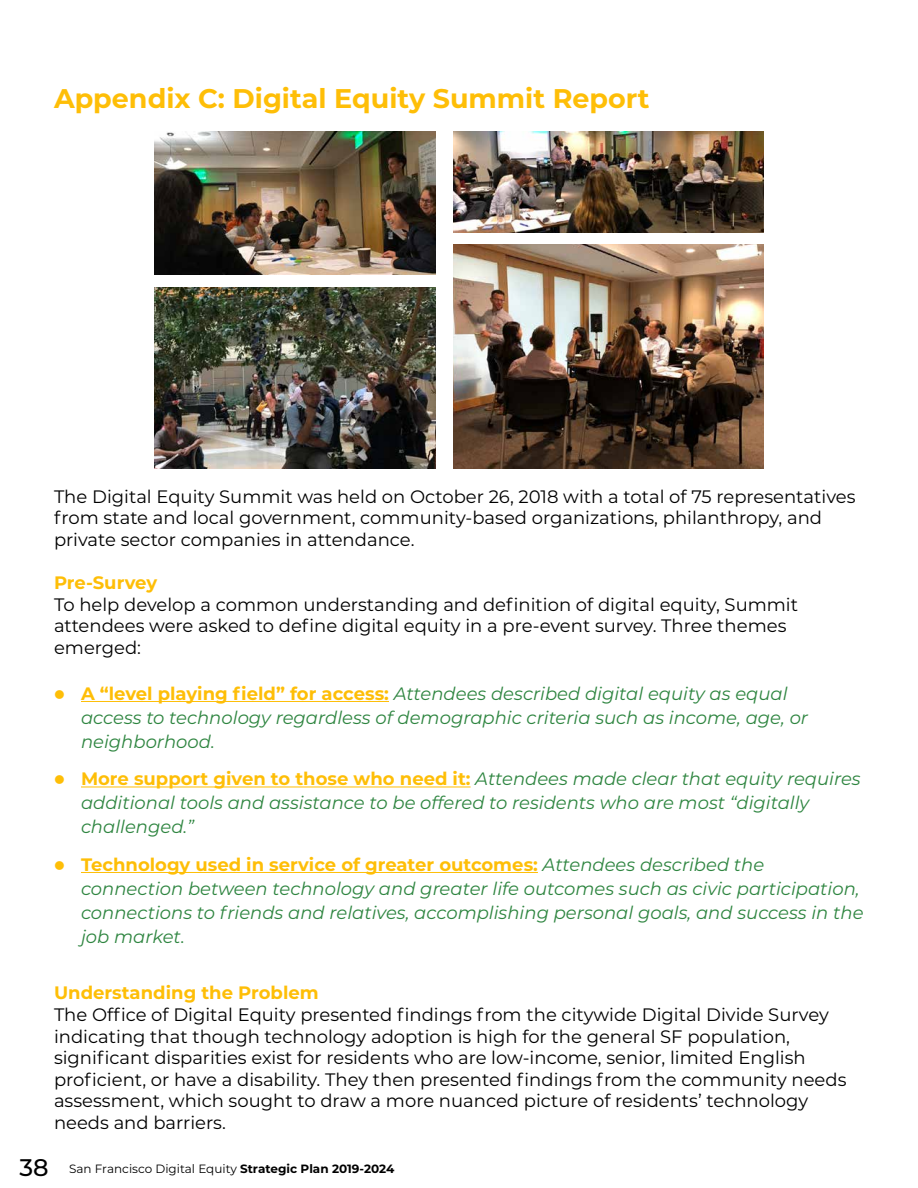
<style>
.page{position:relative;width:918px;height:1188px;background:#fff}
.page>*{position:absolute;margin:0;border:0;box-sizing:border-box;transform-origin:0 0}
.t1{font:700 27px "Montserrat";color:#febe07}
.t2{font:18px/21.6px "Montserrat";color:#000}
.t3{font:italic 18px/24px "Montserrat";color:#2e8540}
.t4{font:700 18px "Montserrat";color:#febe07}
.t5{font:12px "Montserrat";color:#000}
.s1{font-family:"Lato";font-weight:500;font-style:normal;color:#febe07}
.s2{font-weight:700;font-style:normal;color:#febe07}
.s3{font-weight:500;font-size:24px}
.s4{font-weight:700}
</style>
<div class="page">
<hr style="left:81px;top:701px;width:308px;height:1px;background:#febe07">
<hr style="left:81px;top:787px;width:390px;height:1px;background:#febe07">
<hr style="left:81px;top:872px;width:457px;height:1px;background:#febe07">
<img style="left:453px;top:244px;width:310px;height:224px">
<img style="left:453px;top:131px;width:310px;height:102px">
<img style="left:155px;top:131px;width:281px;height:144px">
<img style="left:155px;top:287px;width:281px;height:181px">
<h1 class="t1" style="left:54px;top:79px;width:597px">Appendix C: Digital Equity Summit Report</h1>
<p class="t2" style="left:54px;top:485px;width:803px">The Digital Equity Summit was held on October 26, 2018 with a total of 75 representatives from state and local government, community-based organizations, philanthropy, and private sector companies in attendance.</p>
<p class="t4" style="left:54px;top:570px;width:105px">Pre-Survey</p>
<p class="t2" style="left:54px;top:593px;width:746px">To help develop a common understanding and definition of digital equity, Summit attendees were asked to define digital equity in a pre-event survey. Three themes emerged:</p>
<p class="t3" style="left:81px;top:681px;width:729px;text-indent:-27px"><span class="s1">●</span> <span class="s2">A “level playing field” for access:</span> Attendees described digital equity as equal access to technology regardless of demographic criteria such as income, age, or neighborhood.</p>
<p class="t3" style="left:81px;top:766px;width:781px;text-indent:-27px"><span class="s1">●</span> <span class="s2">More support given to those who need it:</span> Attendees made clear that equity requires additional tools and assistance to be offered to residents who are most “digitally challenged.”</p>
<p class="t3" style="left:81px;top:852px;width:784px;text-indent:-27px"><span class="s1">●</span> <span class="s2">Technology used in service of greater outcomes:</span> Attendees described the connection between technology and greater life outcomes such as civic participation, connections to friends and relatives, accomplishing personal goals, and success in the job market.</p>
<p class="t4" style="left:54px;top:980px;width:266px">Understanding the Problem</p>
<p class="t2" style="left:54px;top:1003px;width:794px">The Office of Digital Equity presented findings from the citywide Digital Divide Survey indicating that though technology adoption is high for the general SF population, significant disparities exist for residents who are low-income, senior, limited English proficient, or have a disability. They then presented findings from the community needs assessment, which sought to draw a more nuanced picture of residents’ technology needs and barriers.</p>
<p class="t5" style="left:19px;top:1160px;width:376px"><span class="s3">38</span> San Francisco Digital Equity <span class="s4">Strategic Plan 2019-2024</span></p>
</div>
